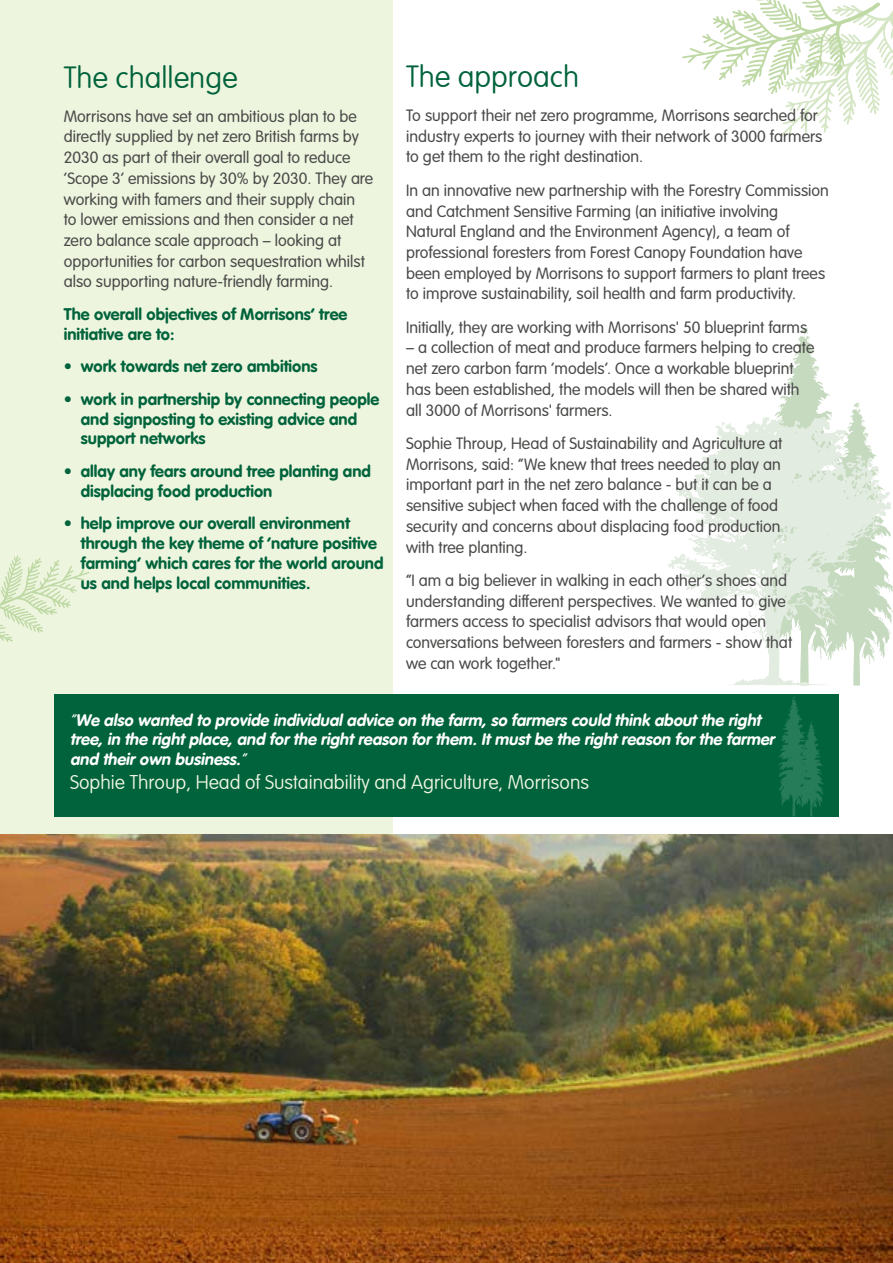
<style>
.page{position:relative;width:893px;height:1263px;background:#fff}
.page>*{position:absolute;margin:0;border:0;box-sizing:border-box;transform-origin:0 0}
.Header_2__H2{font:100 30px "VAG Rounded";color:#00633b}
.name_line__P{font:100 19.5px "VAG Rounded";color:#f0f6e3}
.BodyText_Black__P{font:300 17.25px/20.7px "VAG Rundschrift D";color:#4a4a49}
.Header_3__H3{font:16.5px/19.8px "VAG Rounded Bold";color:#00633b}
.Owner_quote__P{font:italic 16.5px/19.8px "VAG Rounded Bold";color:#fff}
.s1{font-family:"VAG Rounded";font-weight:100}
</style>
<div class="page">
<div style="left:0;top:0;width:392px;height:902px;background:#edf5de"></div>
<svg style="left:774px;top:327px;width:119px;height:296px"></svg>
<svg style="left:668px;top:416px;width:223px;height:270px"></svg>
<img style="left:0;top:834px;width:893px;height:429px">
<div style="left:54px;top:694px;width:785px;height:122px;background:#00633b"></div>
<svg style="left:778px;top:697px;width:45px;height:119px"></svg>
<svg style="left:0;top:555px;width:89px;height:87px"></svg>
<svg style="left:682px;top:0;width:211px;height:136px"></svg>
<h2 class="Header_2__H2" style="left:64px;top:61px;width:175px">The challenge</h2>
<p class="BodyText_Black__P" style="left:64px;top:106px;width:311px">Morrisons have set an ambitious plan to be directly supplied by net zero British farms by 2030 as part of their overall goal to reduce ‘Scope 3’ emissions by 30% by 2030. They are working with famers and their supply chain<br>to lower emissions and then consider a net zero balance scale approach – looking at opportunities for carbon sequestration whilst also supporting nature-friendly farming.</p>
<p class="Header_3__H3" style="left:64px;top:304px;width:285px">The overall objectives of Morrisons’ tree initiative are to:</p>
<p class="Header_3__H3" style="left:64px;top:356px;width:255px"><span class="s1">¥</span> work towards net zero ambitions</p>
<p class="Header_3__H3" style="left:81px;top:389px;width:300px;text-indent:-17px"><span class="s1">¥</span> work in partnership by connecting people and signposting to existing advice and support networks</p>
<p class="Header_3__H3" style="left:81px;top:461px;width:292px;text-indent:-17px"><span class="s1">¥</span> allay any fears around tree planting and displacing food production</p>
<p class="Header_3__H3" style="left:81px;top:513px;width:304px;text-indent:-17px"><span class="s1">¥</span> help improve our overall environment through the key theme of ‘nature positive farming’ which cares for the world around us and helps local communities.</p>
<h2 class="Header_2__H2" style="left:406px;top:60px;width:175px">The approach</h2>
<p class="BodyText_Black__P" style="left:406px;top:105px;width:418px">To support their net zero programme, Morrisons searched for industry experts to journey with their network of 3000 farmers to get them to the right destination.</p>
<p class="BodyText_Black__P" style="left:406px;top:180px;width:424px">In an innovative new partnership with the Forestry Commission and Catchment Sensitive Farming (an initiative involving Natural England and the Environment Agency), a team of professional foresters from Forest Canopy Foundation have been employed by Morrisons to support farmers to plant trees to improve sustainability, soil health and farm productivity.</p>
<p class="BodyText_Black__P" style="left:406px;top:317px;width:403px">Initially, they are working with Morrisons' 50 blueprint farms</p>
<p class="BodyText_Black__P" style="left:406px;top:338px;width:410px">– a collection of meat and produce farmers helping to create net zero carbon farm ‘models’. Once a workable blueprint has been established, the models will then be shared with all 3000 of Morrisons' farmers.</p>
<p class="BodyText_Black__P" style="left:406px;top:433px;width:378px">Sophie Throup, Head of Sustainability and Agriculture at Morrisons, said: “We knew that trees needed to play an important part in the net zero balance - but it can be a sensitive subject when faced with the challenge of food security and concerns about displacing food production with tree planting.</p>
<p class="BodyText_Black__P" style="left:406px;top:570px;width:388px">“I am a big believer in walking in each other’s shoes and understanding different perspectives. We wanted to give farmers access to specialist advisors that would open conversations between foresters and farmers - show that we can work together."</p>
<p class="Owner_quote__P" style="left:70px;top:710px;width:709px"><span class="s1">Ó</span>We also wanted to provide individual advice on the farm, so farmers could think about the right tree, in the right place, and for the right reason for them. It must be the right reason for the farmer and their own business.<span class="s1">Ó</span></p>
<p class="name_line__P" style="left:70px;top:770px;width:520px">Sophie Throup, Head of Sustainability and Agriculture, Morrisons</p>
</div>
